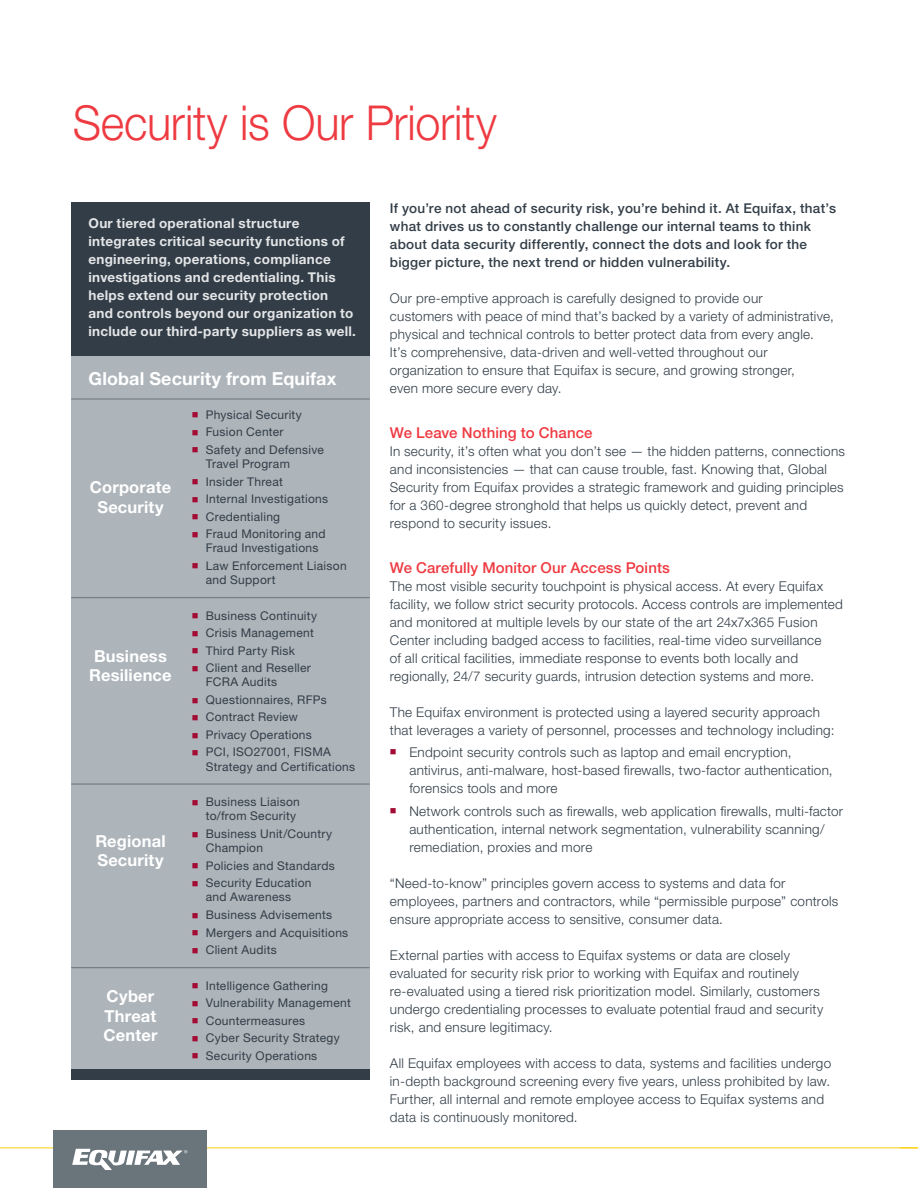
<style>
.page{position:relative;width:918px;height:1188px;background:#fff}
.page>*{position:absolute;margin:0;border:0;box-sizing:border-box;transform-origin:0 0}
.t1{font:300 48.15px "Helvetica Neue LT Std";letter-spacing:-.005em;color:#ee3a41;scale:.93 1}
.Subhead_1{font:700 18px "Helvetica Neue LT Std";letter-spacing:.005em;color:#fff}
.Subhead_3{font:700 16.5px/19.5px "Helvetica Neue LT Std";letter-spacing:.01em;color:#fff}
.Subhead_1-2{font:500 15px "Helvetica Neue LT Std";letter-spacing:.005em;color:#ee3a41}
.Body_Copy-Paragraph{font:300 13.5px/18px "Helvetica Neue LT Std";letter-spacing:.02em;color:#323d47}
.Body_Copy-1st_Paragr{font:300 13.5px/18px "Helvetica Neue LT Std";letter-spacing:.02em;color:#323d47}
.Body_Copy-1st_Paragr-2{font:700 13.5px/18px "Helvetica Neue LT Std";letter-spacing:.02em;color:#e4e5e7}
.Body_Copy-Intro_1st{font:500 13.5px/18px "Helvetica Neue LT Std";letter-spacing:.02em;color:#323d47}
.t2{font:12px/14.2px "Helvetica Neue LT Std";letter-spacing:.025em;color:#323d47}
</style>
<div class="page">
<hr style="left:0;top:1148px;width:918px;height:1px;background:#fece08">
<svg style="left:900px;top:1148px;width:18px;height:1px"></svg>
<div style="left:71px;top:203px;width:299px;height:877px;background:#323d47"></div>
<div style="left:71px;top:356px;width:299px;height:713px;background:#adb4ba"></div>
<hr style="left:71px;top:399px;width:299px;height:1px;background:#6a747b">
<hr style="left:71px;top:597px;width:299px;height:1px;background:#6a747b">
<hr style="left:71px;top:784px;width:299px;height:1px;background:#6a747b">
<hr style="left:71px;top:967px;width:299px;height:1px;background:#6a747b">
<div style="left:54px;top:1131px;width:153px;height:57px;background:#6a747b"></div>
<svg style="left:72px;top:1149px;width:115px;height:21px"></svg>
<p class="t1" style="left:73px;top:94px;width:457px">Security is Our Priority</p>
<p class="Body_Copy-1st_Paragr-2" style="left:89px;top:214px;width:269px">Our tiered operational structure integrates critical security functions of engineering, operations, compliance investigations and credentialing. This helps extend our security protection and controls beyond our organization to include our third-party suppliers as well.</p>
<p class="Subhead_1" style="left:89px;top:367px;width:250px">Global Security from Equifax</p>
<p class="Subhead_3" style="left:90px;top:477px;width:83px;text-align:center">Corporate<br>Security</p>
<p class="Subhead_3" style="left:89px;top:646px;width:84px">Business<br>Resilience</p>
<p class="Subhead_3" style="left:95px;top:831px;width:72px">Regional<br>Security</p>
<p class="Subhead_3" style="left:104px;top:986px;width:55px">Cyber<br>Threat<br>Center</p>
<p class="t2" style="left:206px;top:407px;width:98px">Physical Security</p>
<p class="t2" style="left:206px;top:425px;width:79px">Fusion Center</p>
<p class="t2" style="left:206px;top:442px;width:120px">Safety and Defensive<br>Travel Program</p>
<p class="t2" style="left:206px;top:474px;width:79px">Insider Threat</p>
<p class="t2" style="left:206px;top:492px;width:124px">Internal Investigations</p>
<p class="t2" style="left:206px;top:509px;width:76px">Credentialing</p>
<p class="t2" style="left:206px;top:527px;width:121px">Fraud Monitoring and<br>Fraud Investigations</p>
<p class="t2" style="left:206px;top:558px;width:142px">Law Enforcement Liaison and Support</p>
<p class="t2" style="left:206px;top:608px;width:113px">Business Continuity</p>
<p class="t2" style="left:206px;top:626px;width:110px">Crisis Management</p>
<p class="t2" style="left:206px;top:643px;width:91px">Third Party Risk</p>
<p class="t2" style="left:206px;top:661px;width:107px">Client and Reseller<br>FCRA Audits</p>
<p class="t2" style="left:206px;top:692px;width:122px">Questionnaires, RFPs</p>
<p class="t2" style="left:206px;top:710px;width:94px">Contract Review</p>
<p class="t2" style="left:206px;top:727px;width:107px">Privacy Operations</p>
<p class="t2" style="left:206px;top:745px;width:151px">PCI, ISO27001, FISMA<br>Strategy and Certifications</p>
<p class="t2" style="left:206px;top:795px;width:96px">Business Liaison to/from Security</p>
<p class="t2" style="left:206px;top:826px;width:128px">Business Unit/Country<br>Champion</p>
<p class="t2" style="left:206px;top:858px;width:131px">Policies and Standards</p>
<p class="t2" style="left:206px;top:876px;width:107px">Security Education and Awareness</p>
<p class="t2" style="left:206px;top:907px;width:128px">Business Advisements</p>
<p class="t2" style="left:206px;top:925px;width:144px">Mergers and Acquisitions</p>
<p class="t2" style="left:206px;top:942px;width:73px">Client Audits</p>
<p class="t2" style="left:206px;top:978px;width:124px">Intelligence Gathering</p>
<p class="t2" style="left:206px;top:996px;width:147px">Vulnerability Management</p>
<p class="t2" style="left:206px;top:1013px;width:101px">Countermeasures</p>
<p class="t2" style="left:206px;top:1031px;width:135px">Cyber Security Strategy</p>
<p class="t2" style="left:206px;top:1048px;width:113px">Security Operations</p>
<p class="Body_Copy-Intro_1st" style="left:390px;top:199px;width:448px">If you’re not ahead of security risk, you’re behind it. At Equifax, that’s what drives us to constantly challenge our internal teams to think about data security differently, connect the dots and look for the bigger picture, the next trend or hidden vulnerability.</p>
<p class="Body_Copy-Paragraph" style="left:390px;top:288px;width:445px">Our pre-emptive approach is carefully designed to provide our<br>customers with peace of mind that’s backed by a variety of administrative, physical and technical controls to better protect data from every angle.<br>It’s comprehensive, data-driven and well-vetted throughout our organization to ensure that Equifax is secure, and growing stronger,<br>even more secure every day.</p>
<p class="Subhead_1-2" style="left:390px;top:423px;width:204px">We Leave Nothing to Chance</p>
<p class="Body_Copy-1st_Paragr" style="left:390px;top:441px;width:457px">In security, it’s often what you don’t see — the hidden patterns, connections and inconsistencies — that can cause trouble, fast. Knowing that, Global Security from Equifax provides a strategic framework and guiding principles for a 360-degree stronghold that helps us quickly detect, prevent and respond to security issues.</p>
<p class="Subhead_1-2" style="left:390px;top:558px;width:282px">We Carefully Monitor Our Access Points</p>
<p class="Body_Copy-1st_Paragr" style="left:390px;top:576px;width:455px">The most visible security touchpoint is physical access. At every Equifax facility, we follow strict security protocols. Access controls are implemented and monitored at multiple levels by our state of the art 24x7x365 Fusion Center including badged access to facilities, real-time video surveillance<br>of all critical facilities, immediate response to events both locally and regionally, 24/7 security guards, intrusion detection systems and more.</p>
<p class="Body_Copy-Paragraph" style="left:390px;top:702px;width:446px">The Equifax environment is protected using a layered security approach that leverages a variety of personnel, processes and technology including:</p>
<p class="Body_Copy-1st_Paragr" style="left:409px;top:743px;width:425px">Endpoint security controls such as laptop and email encryption, antivirus, anti-malware, host-based firewalls, two-factor authentication, forensics tools and more</p>
<p class="Body_Copy-1st_Paragr" style="left:409px;top:801px;width:435px">Network controls such as firewalls, web application firewalls, multi-factor authentication, internal network segmentation, vulnerability scanning/ remediation, proxies and more</p>
<p class="Body_Copy-Paragraph" style="left:390px;top:873px;width:450px">“Need-to-know” principles govern access to systems and data for employees, partners and contractors, while “permissible purpose” controls ensure appropriate access to sensitive, consumer data.</p>
<p class="Body_Copy-Paragraph" style="left:390px;top:945px;width:435px">External parties with access to Equifax systems or data are closely evaluated for security risk prior to working with Equifax and routinely re-evaluated using a tiered risk prioritization model. Similarly, customers undergo credentialing processes to evaluate potential fraud and security risk, and ensure legitimacy.</p>
<p class="Body_Copy-Paragraph" style="left:390px;top:1053px;width:443px">All Equifax employees with access to data, systems and facilities undergo in-depth background screening every five years, unless prohibited by law.<br>Further, all internal and remote employee access to Equifax systems and data is continuously monitored.</p>
</div>
